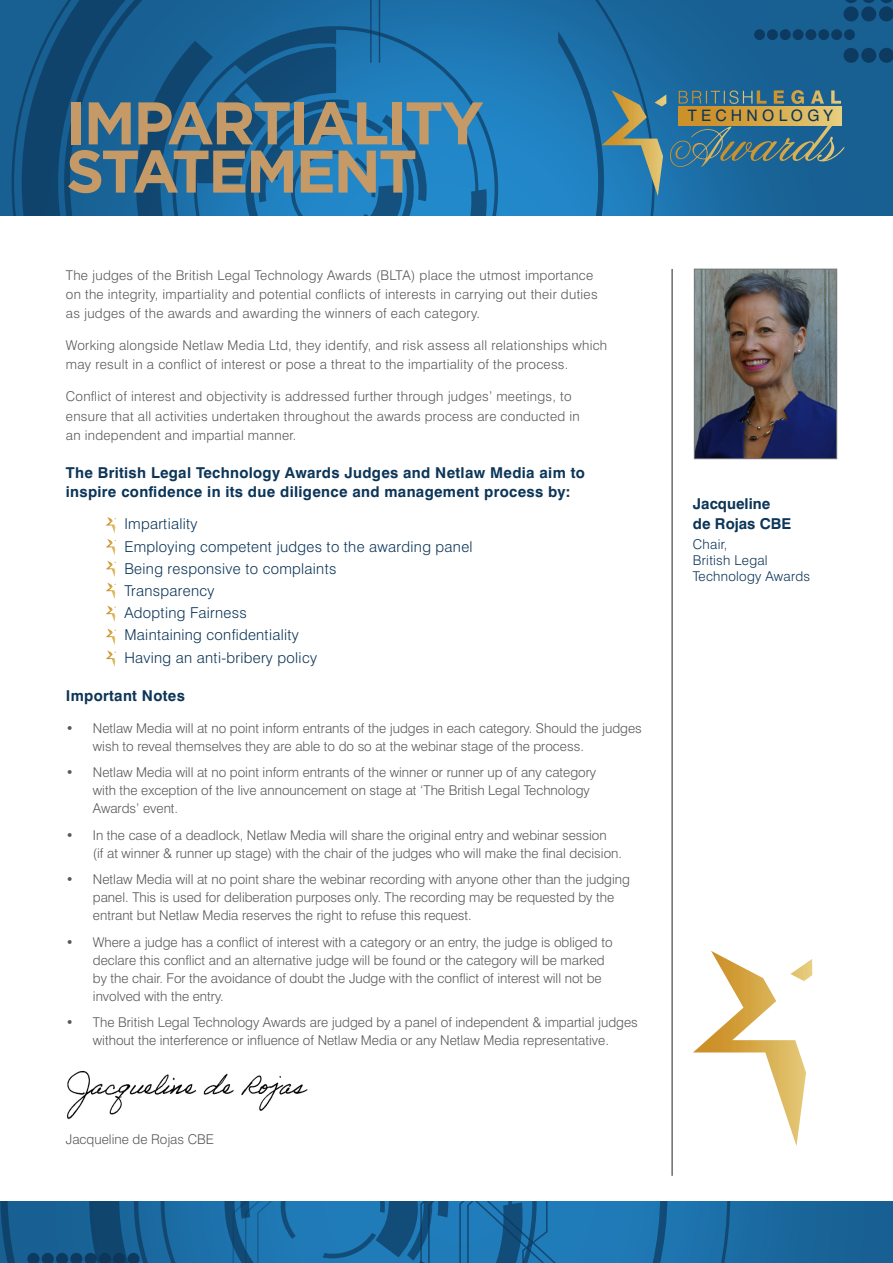
<style>
.page{position:relative;width:893px;height:1263px;background:#fff}
.page>*{position:absolute;margin:0;border:0;box-sizing:border-box;transform-origin:0 0}
.t1{font:700 60px "Gotham";letter-spacing:-.04em;color:#c69a66}
.t2{font:15.75px "Swiss 721 BT";letter-spacing:.27em;color:#0c3558}
.t3{font:300 15px/22.2px "Swiss 721 BT";letter-spacing:.02em;color:#0c3558}
.t4{font:700 15px/19.2px "Swiss 721 BT";letter-spacing:.02em;color:#0c3558}
.t5{font:700 15px "Swiss 721 BT";color:#0c3558}
.t6{font:300 13.5px/18px "Swiss 721 BT";color:#57585a}
.t7{font:300 13.5px/19.2px "Swiss 721 BT";letter-spacing:.02em;color:#57585a}
.t8{font:300 13.5px/16.2px "Swiss 721 BT";letter-spacing:.02em;color:#0c3558}
</style>
<div class="page">
<img style="left:0;top:0;width:893px;height:216px">
<svg style="left:844px;top:0;width:49px;height:21px"></svg>
<div style="left:861px;top:6px;width:15px;height:15px;background:#0d3a60;border-radius:50%"></div>
<div style="left:844px;top:6px;width:14px;height:15px;background:#0d3a60;border-radius:50%"></div>
<svg style="left:879px;top:48px;width:14px;height:15px"></svg>
<div style="left:861px;top:48px;width:15px;height:15px;background:#0d3a60;border-radius:50%"></div>
<div style="left:844px;top:48px;width:14px;height:15px;background:#0d3a60;border-radius:50%"></div>
<div style="left:844px;top:29px;width:11px;height:11px;background:#0d3a60;border-radius:50%"></div>
<div style="left:831px;top:29px;width:11px;height:11px;background:#0d3a60;border-radius:50%"></div>
<div style="left:818px;top:29px;width:11px;height:11px;background:#0d3a60;border-radius:50%"></div>
<div style="left:805px;top:29px;width:11px;height:11px;background:#0d3a60;border-radius:50%"></div>
<div style="left:793px;top:29px;width:10px;height:11px;background:#0d3a60;border-radius:50%"></div>
<div style="left:780px;top:29px;width:11px;height:11px;background:#0d3a60;border-radius:50%"></div>
<div style="left:767px;top:29px;width:11px;height:11px;background:#0d3a60;border-radius:50%"></div>
<div style="left:754px;top:29px;width:11px;height:11px;background:#0d3a60;border-radius:50%"></div>
<svg style="left:12px;top:0;width:643px;height:216px;background:#19679d"></svg>
<svg style="left:22px;top:0;width:42px;height:216px;background:#124d79"></svg>
<svg style="left:64px;top:0;width:540px;height:216px;background:#1a6ba2"></svg>
<svg style="left:602px;top:90px;width:239px;height:106px;background:#4d7b8a"></svg>
<div style="left:774px;top:1201px;width:119px;height:62px;background:#186396"></div>
<svg style="left:0;top:1201px;width:774px;height:62px;background:#1a6aa1"></svg>
<img style="left:696px;top:271px;width:139px;height:186px">
<div style="left:694px;top:269px;width:143px;height:190px;border:1px solid #777878"></div>
<hr style="left:672px;top:269px;width:1px;height:907px;background:#231f20">
<svg style="left:693px;top:951px;width:119px;height:195px"></svg>
<svg style="left:106px;top:628px;width:10px;height:39px"></svg>
<svg style="left:106px;top:605px;width:10px;height:17px"></svg>
<svg style="left:106px;top:583px;width:10px;height:16px"></svg>
<svg style="left:106px;top:561px;width:10px;height:16px"></svg>
<svg style="left:106px;top:539px;width:10px;height:16px"></svg>
<svg style="left:106px;top:517px;width:10px;height:16px"></svg>
<img style="left:66px;top:1071px;width:242px;height:48px">
<p class="t1" style="left:66px;top:83px;width:420px">IMPARTIALITY</p>
<p class="t1" style="left:66px;top:132px;width:353px">STATEMENT</p>
<p class="t7" style="left:66px;top:265px;width:533px">The judges of the British Legal Technology Awards (BLTA) place the utmost importance on the integrity, impartiality and potential conflicts of interests in carrying out their duties as judges of the awards and awarding the winners of each category.</p>
<p class="t7" style="left:66px;top:336px;width:543px">Working alongside Netlaw Media Ltd, they identify, and risk assess all relationships which may result in a conflict of interest or pose a threat to the impartiality of the process.</p>
<p class="t7" style="left:66px;top:387px;width:515px">Conflict of interest and objectivity is addressed further through judges’ meetings, to ensure that all activities undertaken throughout the awards process are conducted in an independent and impartial manner.</p>
<p class="t4" style="left:66px;top:463px;width:520px">The British Legal Technology Awards Judges and Netlaw Media aim to inspire confidence in its due diligence and management process by:</p>
<p class="t3" style="left:124px;top:513px;width:350px">Impartiality<br>Employing competent judges to the awarding panel<br>Being responsive to complaints<br>Transparency<br>Adopting Fairness<br>Maintaining confidentiality<br>Having an anti-bribery policy</p>
<p class="t4" style="left:66px;top:686px;width:120px">Important Notes</p>
<p class="t6" style="left:93px;top:719px;width:550px;text-indent:-27px">• Netlaw Media will at no point inform entrants of the judges in each category. Should the judges wish to reveal themselves they are able to do so at the webinar stage of the process.</p>
<p class="t6" style="left:93px;top:763px;width:505px;text-indent:-27px">• Netlaw Media will at no point inform entrants of the winner or runner up of any category with the exception of the live announcement on stage at ‘The British Legal Technology<br>Awards’ event.</p>
<p class="t6" style="left:93px;top:826px;width:531px;text-indent:-27px">• In the case of a deadlock, Netlaw Media will share the original entry and webinar session<br>(if at winner &amp; runner up stage) with the chair of the judges who will make the final decision.</p>
<p class="t6" style="left:93px;top:870px;width:539px;text-indent:-27px">• Netlaw Media will at no point share the webinar recording with anyone other than the judging panel. This is used for deliberation purposes only. The recording may be requested by the entrant but Netlaw Media reserves the right to refuse this request.</p>
<p class="t6" style="left:93px;top:933px;width:521px;text-indent:-27px">• Where a judge has a conflict of interest with a category or an entry, the judge is obliged to declare this conflict and an alternative judge will be found or the category will be marked by the chair. For the avoidance of doubt the Judge with the conflict of interest will not be involved with the entry.</p>
<p class="t6" style="left:66px;top:1013px;width:573px;text-align:center">• The British Legal Technology Awards are judged by a panel of independent &amp; impartial judges without the interference or influence of Netlaw Media or any Netlaw Media representative.</p>
<p class="t6" style="left:66px;top:1130px;width:150px">Jacqueline de Rojas CBE</p>
<p class="t2" style="left:688px;top:106px;width:147px">TECHNOLOGY</p>
<p class="t5" style="left:693px;top:494px;width:79px">Jacqueline</p>
<p class="t5" style="left:693px;top:514px;width:100px">de Rojas CBE</p>
<p class="t8" style="left:693px;top:536px;width:36px">Chair,</p>
<p class="t8" style="left:693px;top:552px;width:119px">British Legal<br>Technology Awards</p>
</div>
